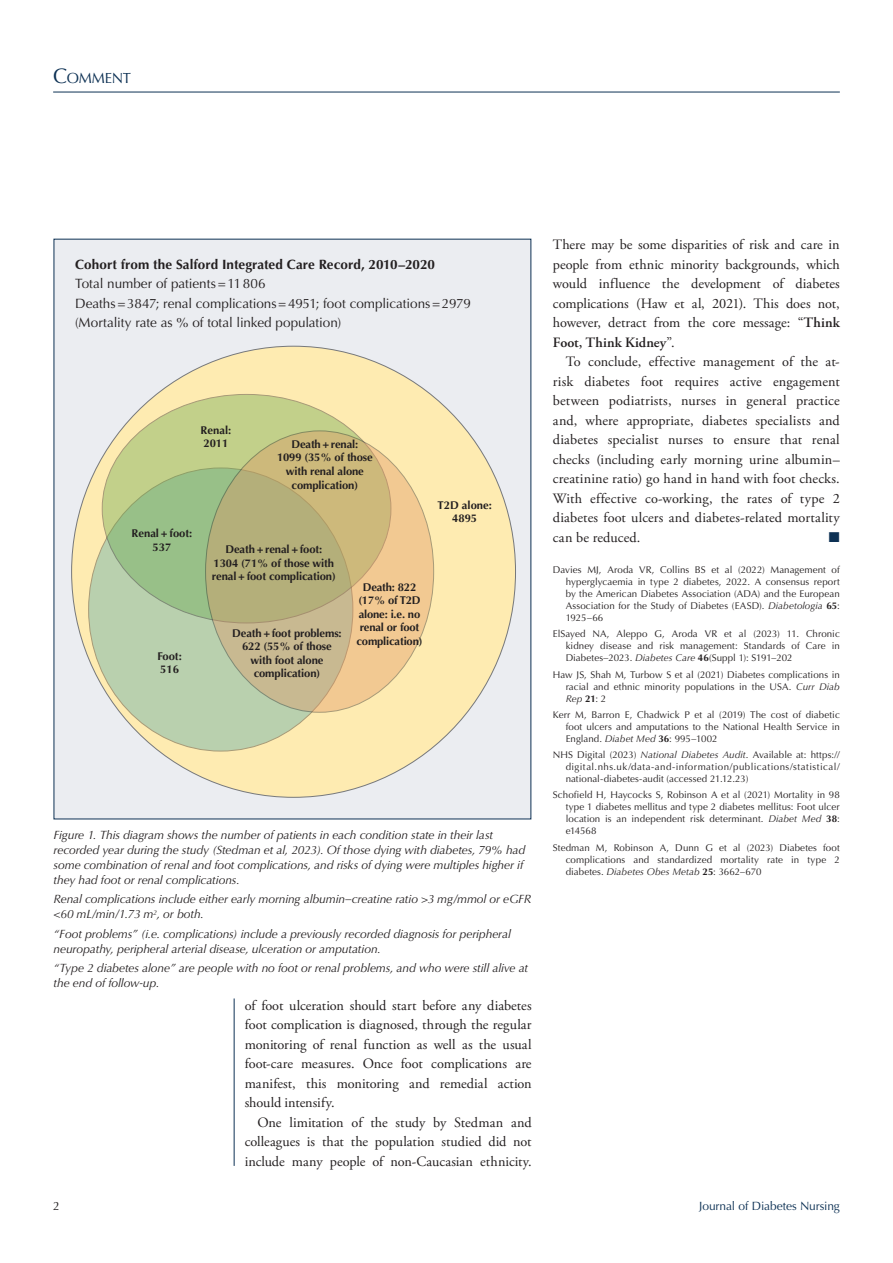
<style>
.page{position:relative;width:893px;height:1263px;background:#fff}
.page>*{position:absolute;margin:0;border:0;box-sizing:border-box;transform-origin:0 0}
.t1{font:14.7px "Optima";letter-spacing:-.015em;color:#0d3154}
.Paragraph_indented{font:14.25px/19.5px "Adobe Garamond Pro";color:#231f20;text-align:justify}
.Paragraph_indented-2{font:14.25px "Zapf Dingbats ITC";color:#0d3154}
.References{font:13.5px "Optima";letter-spacing:-.005em;color:#231f20}
.References-2{font:700 13.5px "Optima";letter-spacing:.005em;color:#231f20}
.Figure_Caption{font:italic 12px/15px "Optima";letter-spacing:-.01em;color:#231f20}
.t2{font:12px "Optima";letter-spacing:-.01em;color:#0d3154}
.t3{font:12px "Optima";color:#231f20}
.t4{font:700 11.25px/13.5px "Optima";letter-spacing:-.01em;color:#231f20;text-align:center}
.References-3{font:9.75px/12px "Optima";letter-spacing:.01em;color:#231f20;text-align:justify}
.s1{font-size:21px}
.s2{font-weight:600}
.s3{font-style:italic}
.s4{font-weight:700}
</style>
<div class="page">
<hr style="left:53px;top:92px;width:787px;height:1px;background:#0d3154">
<hr style="left:234px;top:998px;width:1px;height:168px;background:#0d3154">
<div style="left:54px;top:239px;width:477px;height:580px;background:#ebedf1"></div>
<div style="left:72px;top:346px;width:443px;height:451px;background:#feebb1;border-radius:50%"></div>
<div style="left:89px;top:468px;width:264px;height:283px;background:#b9d0ae;border-radius:50%"></div>
<svg style="left:102px;top:394px;width:289px;height:229px;background:#adc788"></svg>
<svg style="left:206px;top:431px;width:228px;height:281px;background:#ccb984"></svg>
<h1 class="t1" style="left:53px;top:70px;width:79px"><span class="s1">C</span>OMMENT</h1>
<p class="References-2" style="left:75px;top:256px;width:361px">Cohort from the Salford Integrated Care Record, 2010–2020</p>
<p class="References" style="left:75px;top:276px;width:192px">Total number of patients=11806</p>
<p class="References" style="left:75px;top:295px;width:397px">Deaths=3847; renal complications=4951; foot complications=2979</p>
<p class="References" style="left:75px;top:315px;width:268px">(Mortality rate as % of total linked population)</p>
<p class="t4" style="left:201px;top:423px;width:32px;text-align:left">Renal:<br>2011</p>
<p class="t4" style="left:277px;top:438px;width:97px">Death+ renal:<br>1099 (35% of those with renal alone complication)</p>
<p class="t4" style="left:132px;top:527px;width:62px">Renal + foot:<br>537</p>
<p class="t4" style="left:157px;top:649px;width:26px;text-align:left">Foot:<br>516</p>
<p class="t4" style="left:212px;top:543px;width:125px">Death + renal + foot:<br>1304 (71% of those with renal + foot complication)</p>
<p class="t4" style="left:232px;top:626px;width:111px">Death+ foot problems:<br>622 (55% of those with foot alone complication)</p>
<p class="t4" style="left:356px;top:580px;width:68px">Death: 822 (17% of T2D alone: i.e. no renal or foot complication)</p>
<p class="t4" style="left:437px;top:498px;width:56px">T2D alone:<br>4895</p>
<p class="Figure_Caption" style="left:54px;top:828px;width:473px">Figure 1. This diagram shows the number of patients in each condition state in their last recorded year during the study (Stedman et al, 2023). Of those dying with diabetes, 79% had some combination of renal and foot complications, and risks of dying were multiples higher if they had foot or renal complications.</p>
<p class="Figure_Caption" style="left:54px;top:892px;width:479px">Renal complications include either early morning albumin–creatine ratio &gt;3 mg/mmol or eGFR &lt;60 mL/min/1.73 m<sup>2</sup>, or both.</p>
<p class="Figure_Caption" style="left:54px;top:926px;width:459px">“Foot problems” (i.e. complications) include a previously recorded diagnosis for peripheral neuropathy, peripheral arterial disease, ulceration or amputation.</p>
<p class="Figure_Caption" style="left:54px;top:960px;width:476px">“Type 2 diabetes alone” are people with no foot or renal problems, and who were still alive at the end of follow-up.</p>
<p class="Paragraph_indented" style="left:245px;top:996px;width:288px">of foot ulceration should start before any diabetes foot complication is diagnosed, through the regular monitoring of renal function as well as the usual foot-care measures. Once foot complications are manifest, this monitoring and remedial action should intensify.</p>
<p class="Paragraph_indented" style="left:245px;top:1113px;width:288px;text-indent:13px">One limitation of the study by Stedman and colleagues is that the population studied did not include many people of non-Caucasian ethnicity.</p>
<p class="Paragraph_indented" style="left:553px;top:235px;width:288px">There may be some disparities of risk and care in people from ethnic minority backgrounds, which would influence the development of diabetes complications (Haw et al, 2021). This does not, however, detract from the core message: “<span class="s2">Think Foot, Think Kidney</span>”.</p>
<p class="Paragraph_indented" style="left:553px;top:352px;width:288px;text-indent:13px">To conclude, effective management of the at&shy;risk diabetes foot requires active engagement between podiatrists, nurses in general practice and, where appropriate, diabetes specialists and diabetes specialist nurses to ensure that renal checks (including early morning urine albumin– creatinine ratio) go hand in hand with foot checks.<br>With effective co-working, the rates of type 2 diabetes foot ulcers and diabetes-related mortality can be reduced.</p>
<p class="Paragraph_indented-2" style="left:829px;top:530px;width:12px">■</p>
<p class="References-3" style="left:566px;top:564px;width:276px;text-indent:-13px">Davies MJ, Aroda VR, Collins BS et al (2022) Management of hyperglycaemia in type 2 diabetes, 2022. A consensus report by the American Diabetes Association (ADA) and the European Association for the Study of Diabetes (EASD). <span class="s3">Diabetologia</span> <span class="s4">65</span>:<br>1925–66</p>
<p class="References-3" style="left:566px;top:628px;width:276px;text-indent:-13px">ElSayed NA, Aleppo G, Aroda VR et al (2023) 11. Chronic kidney disease and risk management: Standards of Care in Diabetes–2023. <span class="s3">Diabetes Care</span> <span class="s4">46</span>(Suppl 1): S191–202</p>
<p class="References-3" style="left:566px;top:668px;width:276px;text-indent:-13px">Haw JS, Shah M, Turbow S et al (2021) Diabetes complications in racial and ethnic minority populations in the USA. <span class="s3">Curr Diab Rep</span> <span class="s4">21</span>: 2</p>
<p class="References-3" style="left:566px;top:709px;width:276px;text-indent:-13px">Kerr M, Barron E, Chadwick P et al (2019) The cost of diabetic foot ulcers and amputations to the National Health Service in England. <span class="s3">Diabet Med</span> <span class="s4">36</span>: 995–1002</p>
<p class="References-3" style="left:566px;top:749px;width:276px;text-indent:-13px">NHS Digital (2023) <span class="s3">National Diabetes Audit</span>. Available at: https:// digital.nhs.uk/data-and-information/publications/statistical/ national-diabetes-audit (accessed 21.12.23)</p>
<p class="References-3" style="left:566px;top:789px;width:276px;text-indent:-13px">Schofield H, Haycocks S, Robinson A et al (2021) Mortality in 98 type 1 diabetes mellitus and type 2 diabetes mellitus: Foot ulcer location is an independent risk determinant. <span class="s3">Diabet Med</span> <span class="s4">38</span>: e14568</p>
<p class="References-3" style="left:566px;top:841px;width:276px;text-indent:-13px">Stedman M, Robinson A, Dunn G et al (2023) Diabetes foot complications and standardized mortality rate in type 2 diabetes. <span class="s3">Diabetes Obes Metab</span> <span class="s4">25</span>: 3662–670</p>
<p class="t3" style="left:53px;top:1199px;width:8px">2</p>
<p class="t2" style="left:699px;top:1199px;width:142px">Journal of Diabetes Nursing</p>
</div>
